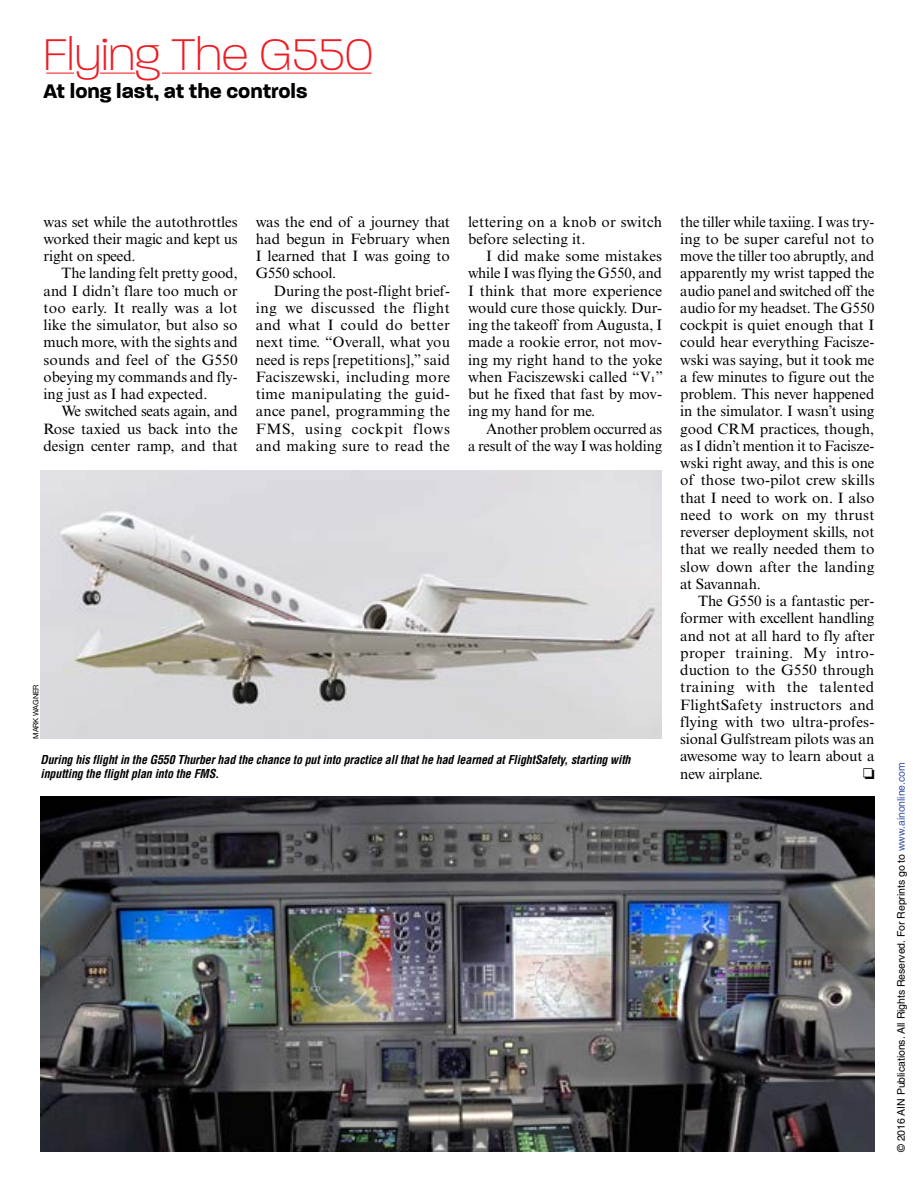
<style>
.page{position:relative;width:918px;height:1188px;background:#fff}
.page>*{position:absolute;margin:0;border:0;box-sizing:border-box;transform-origin:0 0}
.t1{font:200 48px "Paralucent";letter-spacing:.01em;color:#ed1d24}
.t2{font:700 21.3px "Paralucent";color:#000}
.t3{font:15px/17.2px "Times New Roman MT Std";letter-spacing:-.005em;color:#000;text-align:justify}
.t4{font:15px/17.2px "Times New Roman MT Std";letter-spacing:.015em;color:#000}
.t5{font:15px "Monotype Sorts";color:#000}
.t6{font:italic 700 condensed 12px/14.4px "Helvetica LT Std";letter-spacing:-.01em;color:#000}
.t7{font:10.5px "Helvetica LT Std";letter-spacing:-.005em;color:#000}
.t8{font:7.5px "Helvetica Neue LT Std";letter-spacing:-.025em;color:#000}
.s1{color:#3953a4}
</style>
<div class="page">
<hr style="left:46px;top:73px;width:326px;height:1px;background:#ed1d24">
<hr style="left:75px;top:72px;width:25px;height:2px;background:#fff">
<hr style="left:135px;top:72px;width:26px;height:2px;background:#fff">
<img style="left:41px;top:471px;width:621px;height:268px">
<img style="left:41px;top:796px;width:833px;height:356px">
<h1 class="t1" style="left:44px;top:27px;width:331px">Flying The G550</h1>
<h2 class="t2" style="left:44px;top:79px;width:265px">At long last, at the controls</h2>
<p class="t3" style="left:44px;top:213px;width:196px">was set while the autothrottles worked their magic and kept us right on speed.</p>
<p class="t3" style="left:44px;top:265px;width:196px;text-indent:18px">The landing felt pretty good, and I didn’t flare too much or too early. It really was a lot like the simulator, but also so much more, with the sights and sounds and feel of the G550 obeying my commands and fly&shy;ing just as I had expected.</p>
<p class="t3" style="left:44px;top:403px;width:196px;text-indent:18px">We switched seats again, and Rose taxied us back into the design center ramp, and that</p>
<p class="t3" style="left:256px;top:213px;width:196px">was the end of a journey that had begun in February when I learned that I was going to G550 school.</p>
<p class="t3" style="left:256px;top:282px;width:196px;text-indent:18px">During the post-flight brief&shy;ing we discussed the flight and what I could do better next time. “Overall, what you need is reps [repetitions],” said Faciszewski, including more time manipulating the guid&shy;ance panel, programming the FMS, using cockpit flows and making sure to read the</p>
<p class="t4" style="left:468px;top:213px;width:196px">lettering on a knob or switch before selecting it.</p>
<p class="t3" style="left:468px;top:247px;width:197px;text-indent:18px">I did make some mistakes while I was flying the G550, and I think that more experience would cure those quickly. Dur&shy;ing the takeoff from Augusta, I made a rookie error, not mov&shy;ing my right hand to the yoke when Faciszewski called “V¹” but he fixed that fast by mov&shy;ing my hand for me.</p>
<p class="t3" style="left:468px;top:420px;width:196px;text-align:right">Another problem occurred as<br>a result of the way I was holding</p>
<p class="t8" style="left:31px;top:739px;width:56px;rotate:-90deg">MARK WAGNER</p>
<p class="t6" style="left:41px;top:752px;width:592px">During his flight in the G550 Thurber had the chance to put into practice all that he had learned at FlightSafety, starting with inputting the flight plan into the FMS.</p>
<p class="t3" style="left:680px;top:213px;width:196px">the tiller while taxiing. I was try&shy;ing to be super careful not to move the tiller too abruptly, and apparently my wrist tapped the audio panel and switched off the audio for my headset. The G550 cockpit is quiet enough that I could hear everything Facisze&shy;wski was saying, but it took me a few minutes to figure out the problem. This never happened in the simulator. I wasn’t using good CRM practices, though, as I didn’t mention it to Facisze&shy;wski right away, and this is one of those two-pilot crew skills that I need to work on. I also need to work on my thrust reverser deployment skills, not that we really needed them to slow down after the landing at Savannah.</p>
<p class="t3" style="left:680px;top:592px;width:196px;text-indent:18px">The G550 is a fantastic per&shy;former with excellent handling and not at all hard to fly after proper training. My intro&shy;duction to the G550 through training with the talented FlightSafety instructors and flying with two ultra-profes&shy;sional Gulfstream pilots was an awesome way to learn about a new airplane.</p>
<p class="t5" style="left:863px;top:766px;width:13px">o</p>
<p class="t7" style="left:895px;top:1152px;width:391px;rotate:-90deg">© 2016 AIN Publications. All Rights Reserved. For Reprints go to <span class="s1">www.ainonline.com</span></p>
</div>
